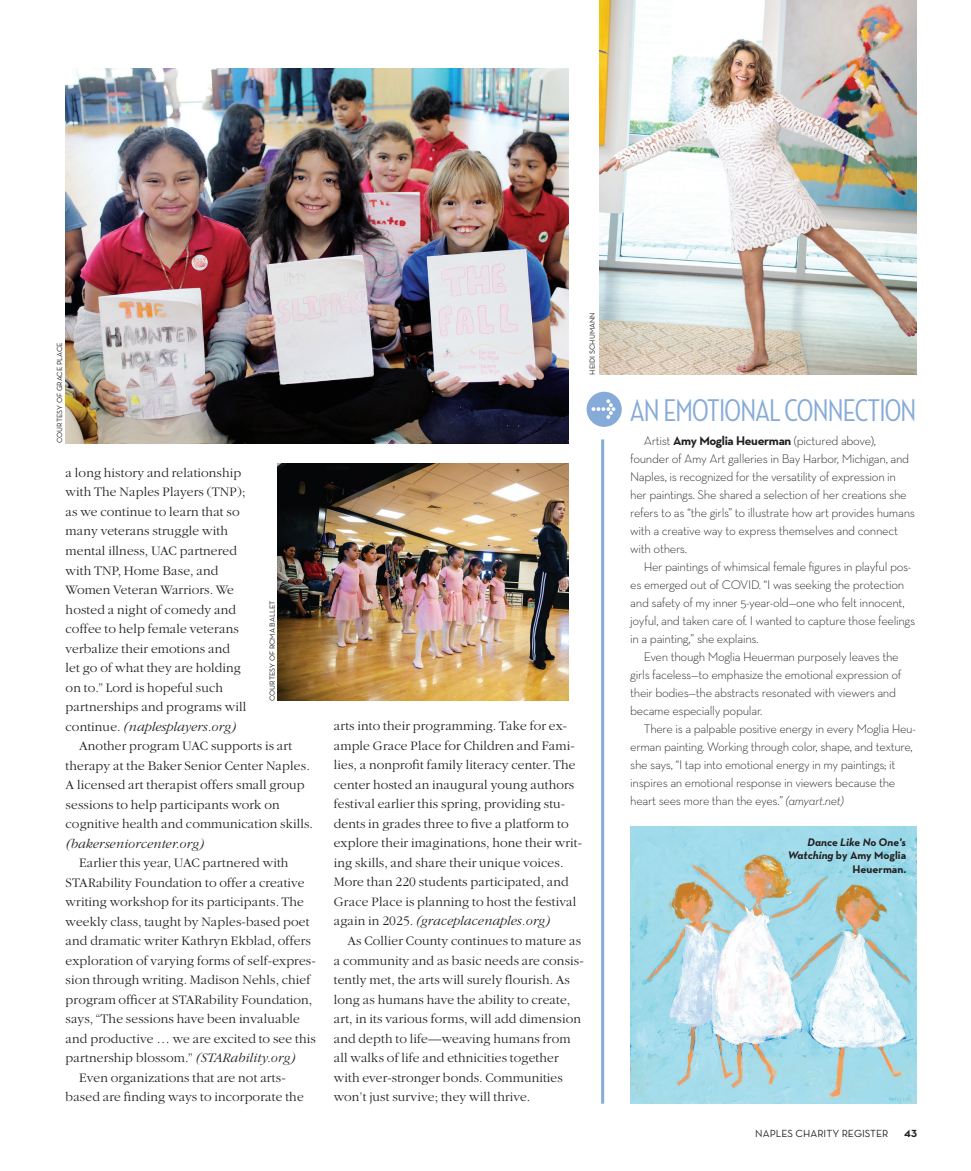
<style>
.page{position:relative;width:971px;height:1171px;background:#fff}
.page>*{position:absolute;margin:0;border:0;box-sizing:border-box;transform-origin:0 0}
.t1{font:500 31.95px "Neutraface Condensed";letter-spacing:-.025em;color:#87abd9}
.t2{font:300 13.5px/19.5px "ITC Garamond Std";letter-spacing:.01em;color:#231f20}
.t3{font:italic 300 13.5px "ITC Garamond Std";letter-spacing:.01em;color:#231f20}
.t4{font:300 12.75px/18px "Neutra Text";letter-spacing:-.025em;color:#231f20}
.t5{font:italic 700 11.25px/13.5px "Neutra Text";color:#231f20;text-align:right}
.t6{font:10.5px "Neutra Text Book Alt";color:#231f20}
.t7{font:10.5px "Neutra Text Bold Alt";color:#231f20}
.t8{font:7.5px "Neutra Text";color:#231f20}
.s1{font-style:normal}
.s2{font-style:italic}
.s3{font-weight:700}
.s4{font-family:"Neutra Text Light Italic Alt";font-weight:400}
</style>
<div class="page">
<img style="left:66px;top:69px;width:502px;height:374px">
<img style="left:277px;top:463px;width:291px;height:237px">
<img style="left:599px;top:0;width:317px;height:374px">
<hr style="left:601px;top:439px;width:3px;height:664px;background:#87abd9">
<img style="left:630px;top:826px;width:286px;height:277px">
<div style="left:586px;top:392px;width:35px;height:35px;background:#87abd9;border-radius:50%"></div>
<svg style="left:591px;top:399px;width:24px;height:20px"></svg>
<p class="t8" style="left:55px;top:443px;width:102px;rotate:-90deg">COURTESY OF GRACE PLACE</p>
<p class="t2" style="left:66px;top:463px;width:177px">a long history and relationship</p>
<p class="t2" style="left:66px;top:482px;width:181px">with The Naples Players (TNP);</p>
<p class="t2" style="left:66px;top:502px;width:175px">as we continue to learn that so</p>
<p class="t2" style="left:66px;top:521px;width:164px">many veterans struggle with</p>
<p class="t2" style="left:66px;top:541px;width:173px">mental illness, UAC partnered</p>
<p class="t2" style="left:66px;top:560px;width:154px">with TNP, Home Base, and</p>
<p class="t2" style="left:66px;top:580px;width:170px">Women Veteran Warriors. We</p>
<p class="t2" style="left:66px;top:599px;width:172px">hosted a night of comedy and</p>
<p class="t2" style="left:66px;top:619px;width:174px">coffee to help female veterans</p>
<p class="t2" style="left:66px;top:638px;width:166px">verbalize their emotions and</p>
<p class="t2" style="left:66px;top:658px;width:177px">let go of what they are holding</p>
<p class="t2" style="left:66px;top:677px;width:159px">on to.” Lord is hopeful such</p>
<p class="t2" style="left:66px;top:697px;width:182px">partnerships and programs will</p>
<p class="t3" style="left:66px;top:719px;width:172px"><span class="s1">continue.</span> (naplesplayers.org)</p>
<p class="t2" style="left:79px;top:736px;width:214px">Another program UAC supports is art</p>
<p class="t2" style="left:66px;top:755px;width:245px">therapy at the Baker Senior Center Naples.</p>
<p class="t2" style="left:66px;top:775px;width:240px">A licensed art therapist offers small group</p>
<p class="t2" style="left:66px;top:794px;width:215px">sessions to help participants work on</p>
<p class="t2" style="left:66px;top:814px;width:249px">cognitive health and communication skills.</p>
<p class="t3" style="left:66px;top:835px;width:140px">(bakerseniorcenter.org)</p>
<p class="t2" style="left:79px;top:853px;width:211px">Earlier this year, UAC partnered with</p>
<p class="t2" style="left:66px;top:872px;width:240px">STARability Foundation to offer a creative</p>
<p class="t2" style="left:66px;top:892px;width:240px">writing workshop for its participants. The</p>
<p class="t2" style="left:66px;top:911px;width:245px">weekly class, taught by Naples-based poet</p>
<p class="t2" style="left:66px;top:931px;width:247px">and dramatic writer Kathryn Ekblad, offers</p>
<p class="t2" style="left:66px;top:950px;width:251px">exploration of varying forms of self-expres-</p>
<p class="t2" style="left:66px;top:970px;width:246px">sion through writing. Madison Nehls, chief</p>
<p class="t2" style="left:66px;top:989px;width:248px">program officer at STARability Foundation,</p>
<p class="t2" style="left:66px;top:1009px;width:236px">says, “The sessions have been invaluable</p>
<p class="t2" style="left:66px;top:1028px;width:251px">and productive … we are excited to see this</p>
<p class="t2" style="left:66px;top:1048px;width:231px">partnership blossom.” <span class="s2">(STARability.org)</span></p>
<p class="t2" style="left:79px;top:1067px;width:208px">Even organizations that are not arts-</p>
<p class="t2" style="left:66px;top:1087px;width:239px">based are finding ways to incorporate the</p>
<p class="t8" style="left:267px;top:701px;width:102px;rotate:-90deg">COURTESY OF RCMA BALLET</p>
<p class="t8" style="left:587px;top:374px;width:63px;rotate:-90deg">HEIDI SCHUMANN</p>
<p class="t2" style="left:334px;top:716px;width:249px">arts into their programming. Take for ex&shy;ample Grace Place for Children and Fami&shy;lies, a nonprofit family literacy center. The center hosted an inaugural young authors festival earlier this spring, providing stu&shy;dents in grades three to five a platform to explore their imaginations, hone their writ&shy;ing skills, and share their unique voices.<br>More than 220 students participated, and Grace Place is planning to host the festival again in 2025. <span class="s2">(graceplacenaples.org)</span></p>
<p class="t2" style="left:334px;top:931px;width:251px;text-indent:14px">As Collier County continues to mature as a community and as basic needs are consis&shy;tently met, the arts will surely flourish. As long as humans have the ability to create, art, in its various forms, will add dimension and depth to life—weaving humans from all walks of life and ethnicities together with ever-stronger bonds. Communities won’t just survive; they will thrive.</p>
<h1 class="t1" style="left:630px;top:393px;width:287px">AN EMOTIONAL CONNECTION</h1>
<p class="t4" style="left:630px;top:431px;width:286px;text-indent:14px">Artist <span class="s3">Amy Moglia Heuerman</span> (pictured above), founder of Amy Art galleries in Bay Harbor, Michigan, and Naples, is recognized for the versatility of expression in her paintings. She shared a selection of her creations she refers to as “the girls” to illustrate how art provides humans with a creative way to express themselves and connect with others.</p>
<p class="t4" style="left:630px;top:557px;width:286px;text-indent:13px">Her paintings of whimsical female figures in playful pos&shy;es emerged out of COVID. “I was seeking the protection and safety of my inner 5-year-old—one who felt innocent, joyful, and taken care of. I wanted to capture those feelings in a painting,” she explains.</p>
<p class="t4" style="left:630px;top:647px;width:272px;text-indent:14px">Even though Moglia Heuerman purposely leaves the girls faceless—to emphasize the emotional expression of their bodies—the abstracts resonated with viewers and became especially popular.</p>
<p class="t4" style="left:630px;top:719px;width:287px;text-indent:14px">There is a palpable positive energy in every Moglia Heu&shy;erman painting. Working through color, shape, and texture, she says, “I tap into emotional energy in my paintings; it inspires an emotional response in viewers because the heart sees more than the eyes.” <span class="s4">(amyart.net)</span></p>
<p class="t5" style="left:787px;top:835px;width:120px">Dance Like No One's<br>Watching <span class="s1">by Amy Moglia<br>Heuerman.</span></p>
<p class="t6" style="left:755px;top:1126px;width:135px">NAPLES CHARITY REGISTER</p>
<p class="t7" style="left:903px;top:1126px;width:14px">43</p>
</div>
